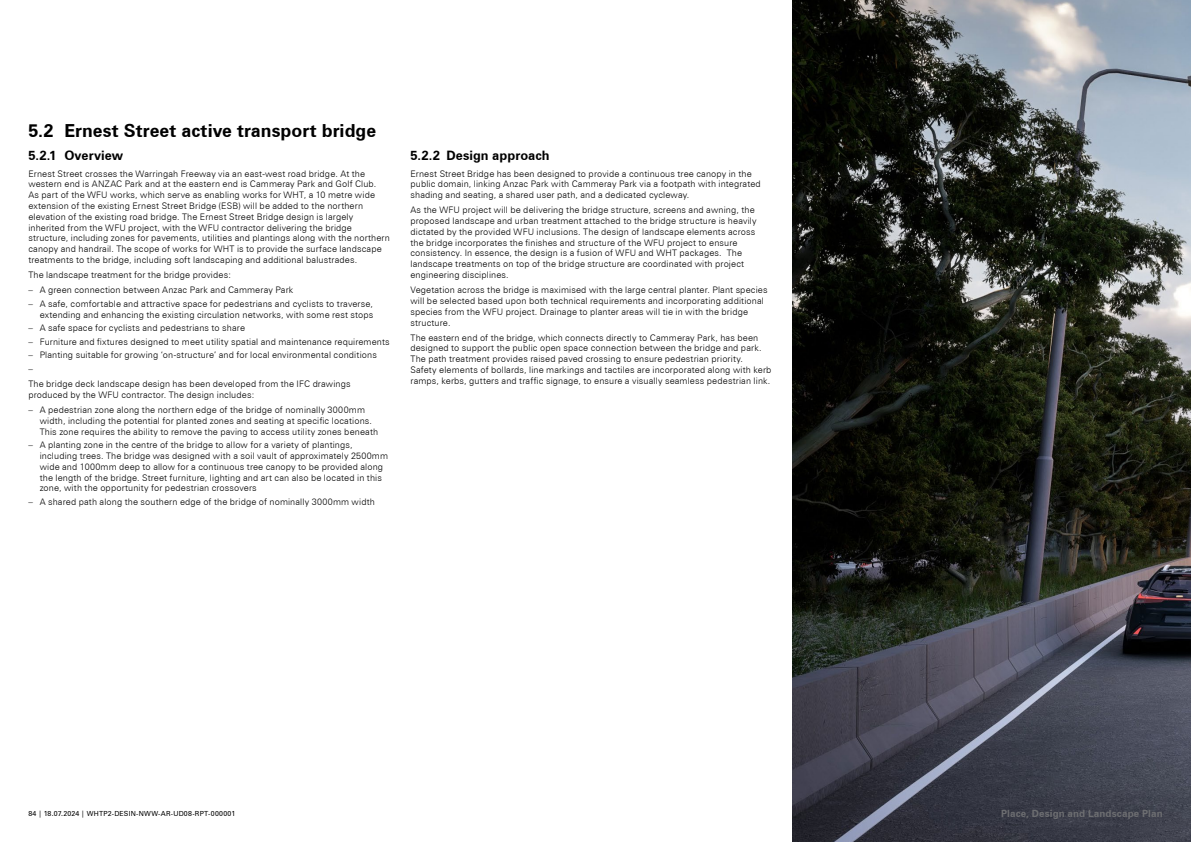
<style>
.page{position:relative;width:1191px;height:842px;background:#fff}
.page>*{position:absolute;margin:0;border:0;box-sizing:border-box;transform-origin:0 0}
.t1{font:700 18px "Zurich BT";color:#000}
.t2{font:700 13px "Zurich BT";color:#000}
.t3{font:700 10px "Zurich BT";letter-spacing:.01em;color:#6d6e71}
.DI___04___Body{font:300 9px/10.8px "Zurich BT";letter-spacing:.015em;color:#000}
.t4{font:7px "Zurich BT";letter-spacing:.03em;color:#000}
</style>
<div class="page">
<img style="left:792px;top:0;width:399px;height:842px">
<h2 class="t1" style="left:28px;top:119px;width:349px">5.2 Ernest Street active transport bridge</h2>
<p class="t2" style="left:28px;top:148px;width:96px">5.2.1 Overview</p>
<p class="DI___04___Body" style="left:28px;top:168px;width:363px">Ernest Street crosses the Warringah Freeway via an east-west road bridge. At the western end is ANZAC Park and at the eastern end is Cammeray Park and Golf Club.<br>As part of the WFU works, which serve as enabling works for WHT, a 10 metre wide extension of the existing Ernest Street Bridge (ESB) will be added to the northern elevation of the existing road bridge. The Ernest Street Bridge design is largely inherited from the WFU project, with the WFU contractor delivering the bridge structure, including zones for pavements, utilities and plantings along with the northern canopy and handrail. The scope of works for WHT is to provide the surface landscape treatments to the bridge, including soft landscaping and additional balustrades.</p>
<p class="DI___04___Body" style="left:28px;top:269px;width:204px">The landscape treatment for the bridge provides:</p>
<p class="DI___04___Body" style="left:28px;top:284px;width:266px">– A green connection between Anzac Park and Cammeray Park</p>
<p class="DI___04___Body" style="left:28px;top:298px;width:347px;text-align:right">– A safe, comfortable and attractive space for pedestrians and cyclists to traverse, extending and enhancing the existing circulation networks, with some rest stops</p>
<p class="DI___04___Body" style="left:28px;top:322px;width:218px">– A safe space for cyclists and pedestrians to share</p>
<p class="DI___04___Body" style="left:28px;top:336px;width:363px">– Furniture and fixtures designed to meet utility spatial and maintenance requirements</p>
<p class="DI___04___Body" style="left:28px;top:350px;width:350px">– Planting suitable for growing ‘on-structure’ and for local environmental conditions</p>
<p class="DI___04___Body" style="left:28px;top:363px;width:6px">–</p>
<p class="DI___04___Body" style="left:28px;top:378px;width:324px">The bridge deck landscape design has been developed from the IFC drawings produced by the WFU contractor. The design includes:</p>
<p class="DI___04___Body" style="left:40px;top:404px;width:340px;text-indent:-11px">– A pedestrian zone along the northern edge of the bridge of nominally 3000mm width, including the potential for planted zones and seating at specific locations.<br>This zone requires the ability to remove the paving to access utility zones beneath</p>
<p class="DI___04___Body" style="left:40px;top:440px;width:350px;text-indent:-11px">– A planting zone in the centre of the bridge to allow for a variety of plantings, including trees. The bridge was designed with a soil vault of approximately 2500mm wide and 1000mm deep to allow for a continuous tree canopy to be provided along the length of the bridge. Street furniture, lighting and art can also be located in this zone, with the opportunity for pedestrian crossovers</p>
<p class="DI___04___Body" style="left:28px;top:496px;width:348px">– A shared path along the southern edge of the bridge of nominally 3000mm width</p>
<p class="t2" style="left:410px;top:148px;width:141px">5.2.2 Design approach</p>
<p class="DI___04___Body" style="left:410px;top:168px;width:352px">Ernest Street Bridge has been designed to provide a continuous tree canopy in the public domain, linking Anzac Park with Cammeray Park via a footpath with integrated shading and seating, a shared user path, and a dedicated cycleway.</p>
<p class="DI___04___Body" style="left:410px;top:205px;width:348px">As the WFU project will be delivering the bridge structure, screens and awning, the proposed landscape and urban treatment attached to the bridge structure is heavily dictated by the provided WFU inclusions. The design of landscape elements across the bridge incorporates the finishes and structure of the WFU project to ensure consistency. In essence, the design is a fusion of WFU and WHT packages. The landscape treatments on top of the bridge structure are coordinated with project engineering disciplines.</p>
<p class="DI___04___Body" style="left:410px;top:284px;width:359px">Vegetation across the bridge is maximised with the large central planter. Plant species will be selected based upon both technical requirements and incorporating additional species from the WFU project. Drainage to planter areas will tie in with the bridge structure.</p>
<p class="DI___04___Body" style="left:410px;top:332px;width:362px">The eastern end of the bridge, which connects directly to Cammeray Park, has been designed to support the public open space connection between the bridge and park.<br>The path treatment provides raised paved crossing to ensure pedestrian priority.<br>Safety elements of bollards, line markings and tactiles are incorporated along with kerb ramps, kerbs, gutters and traffic signage, to ensure a visually seamless pedestrian link.</p>
<p class="t4" style="left:28px;top:809px;width:208px">84 | 18.07.2024 | WHTP2-DESIN-NWW-AR-UD08-RPT-000001</p>
<p class="t3" style="left:1001px;top:807px;width:163px">Place, Design and Landscape Plan</p>
</div>
